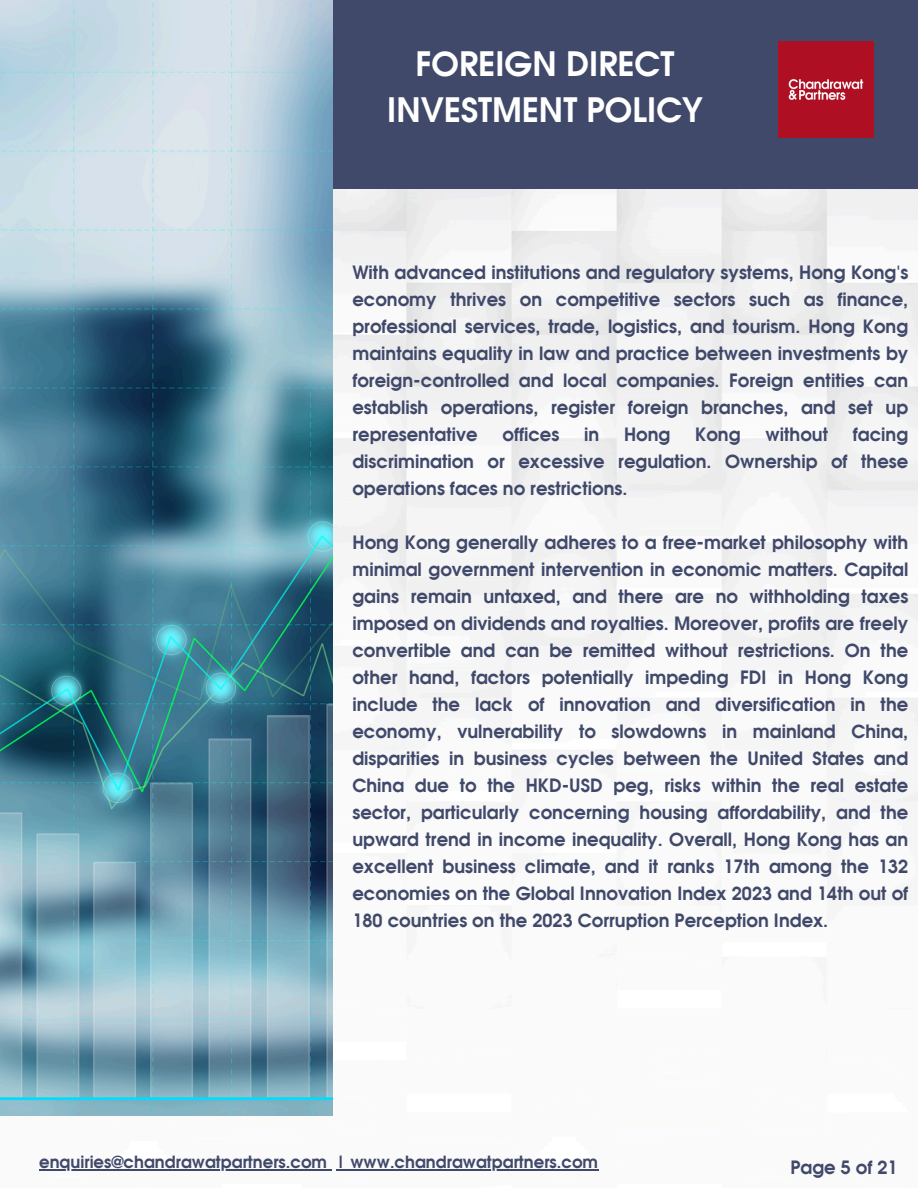
<style>
.page{position:relative;width:918px;height:1188px;background:#fff}
.page>*{position:absolute;margin:0;border:0;box-sizing:border-box;transform-origin:0 0}
.t1{font:600 33px/46.2px "Avant Garde";color:#fff;text-align:center}
.t2{font:600 18px/27px "Avant Garde";color:#41496b;text-align:justify}
.t3{font:600 16.5px "Avant Garde";color:#41496b}
</style>
<div class="page">
<img style="left:39px;top:189px;width:879px;height:982px">
<div style="left:332px;top:0;width:586px;height:189px;background:#41496b"></div>
<img style="left:778px;top:42px;width:96px;height:95px">
<img style="left:0;top:0;width:332px;height:1116px">
<hr style="left:39px;top:1169px;width:288px;height:1px;background:#41496b">
<hr style="left:336px;top:1169px;width:262px;height:1px;background:#41496b">
<p class="t1" style="left:387px;top:43px;width:317px">FOREIGN DIRECT<br>INVESTMENT POLICY</p>
<p class="t2" style="left:352px;top:260px;width:557px">With advanced institutions and regulatory systems, Hong Kong's economy thrives on competitive sectors such as finance, professional services, trade, logistics, and tourism. Hong Kong maintains equality in law and practice between investments by foreign-controlled and local companies. Foreign entities can establish operations, register foreign branches, and set up representative</p>
<p class="t2" style="left:352px;top:422px;width:557px;text-indent:500px">facing discrimination or excessive regulation. Ownership of these operations faces no restrictions.</p>
<p class="t2" style="left:352px;top:530px;width:557px">Hong Kong generally adheres to a free-market philosophy with minimal government intervention in economic matters. Capital gains remain untaxed, and there are no withholding taxes imposed on dividends and royalties. Moreover, profits are freely convertible and can be remitted without restrictions. On the other hand, factors potentially impeding FDI in Hong Kong include the lack of innovation and diversification in the economy, vulnerability to slowdowns in mainland China, disparities in business cycles between the United States and China due to the HKD-USD peg, risks within the real estate sector, particularly concerning housing affordability, and the upward trend in income inequality. Overall, Hong Kong has an excellent business climate, and it ranks 17th among the 132 economies on the Global Innovation Index 2023 and 14th out of 180 countries on the 2023 Corruption Perception Index.</p>
<p class="t2" style="left:502px;top:422px;width:58px">offices</p>
<p class="t2" style="left:584px;top:422px;width:17px">in</p>
<p class="t2" style="left:624px;top:422px;width:48px">Hong</p>
<p class="t2" style="left:695px;top:422px;width:47px">Kong</p>
<p class="t2" style="left:765px;top:422px;width:64px">without</p>
<p class="t3" style="left:39px;top:1155px;width:289px">enquiries@chandrawatpartners.com</p>
<p class="t3" style="left:336px;top:1155px;width:264px">| www.chandrawatpartners.com</p>
<p class="t2" style="left:790px;top:1155px;width:109px">Page 5 of 21</p>
</div>
